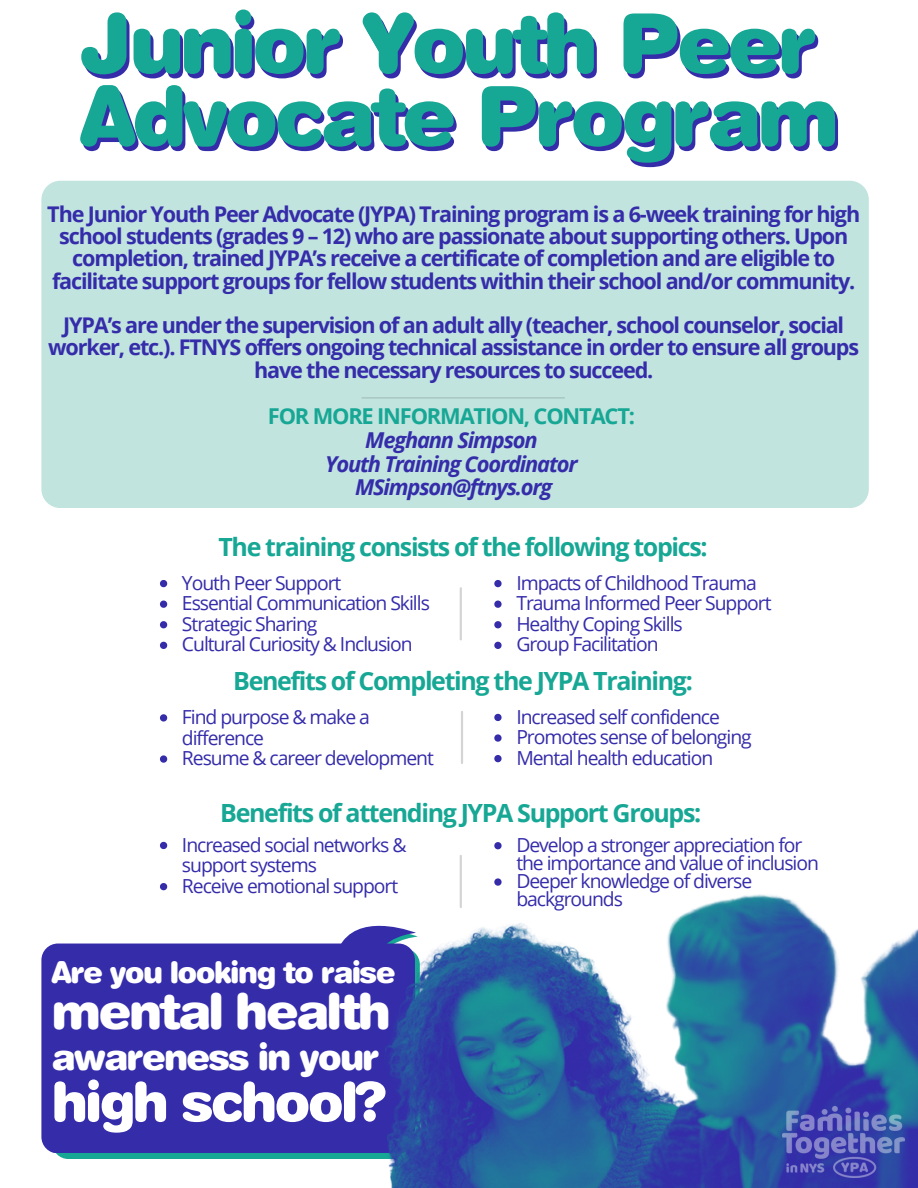
<style>
.page{position:relative;width:918px;height:1188px;background:#fff}
.page>*{position:absolute;margin:0;border:0;box-sizing:border-box;transform-origin:0 0}
.t1{font:900 82.65px "Helvetica Rounded LT Std";letter-spacing:-.055em;color:#17a795}
.t2{font:900 54.6px "Helvetica Rounded LT Std";letter-spacing:-.055em;color:#fff}
.t3{font:900 49.65px "Helvetica Rounded LT Std";letter-spacing:-.055em;color:#fff}
.t4{font:900 36.3px "Helvetica Rounded LT Std";letter-spacing:-.055em;color:#fff}
.t5{font:900 29.85px "Helvetica Rounded LT Std";letter-spacing:-.055em;color:#fff}
.t6{font:700 25.05px "Open Sans";letter-spacing:-.055em;color:#17a795}
.t7{font:italic 700 21.9px "Open Sans";letter-spacing:-.055em;color:#352caa}
.t8{font:700 21.9px "Open Sans";letter-spacing:-.055em;color:#17a795}
.t9{font:700 21.6px/22.2px "Open Sans";letter-spacing:-.055em;color:#352caa;text-align:center}
.t10{font:19.35px/20.5px "Open Sans";letter-spacing:-.055em;color:#352caa}
</style>
<div class="page">
<svg style="left:160px;top:580px;width:7px;height:7px"></svg>
<svg style="left:160px;top:601px;width:7px;height:7px"></svg>
<svg style="left:160px;top:621px;width:7px;height:7px"></svg>
<svg style="left:160px;top:642px;width:7px;height:7px"></svg>
<svg style="left:173px;top:926px;width:197px;height:18px"></svg>
<div style="left:52px;top:948px;width:368px;height:211px;background:#17a795;border-radius:16px"></div>
<div style="left:41px;top:944px;width:374px;height:209px;background:#352caa;border-radius:16px"></div>
<img style="left:370px;top:889px;width:548px;height:299px">
<img style="left:782px;top:1107px;width:123px;height:70px">
<hr style="left:460px;top:588px;width:2px;height:51px;background:#000">
<div style="left:41px;top:181px;width:828px;height:327px;background:#c1e4df;border-radius:19px"></div>
<svg style="left:494px;top:580px;width:8px;height:7px"></svg>
<svg style="left:494px;top:601px;width:8px;height:7px"></svg>
<svg style="left:494px;top:621px;width:8px;height:7px"></svg>
<svg style="left:494px;top:642px;width:8px;height:7px"></svg>
<svg style="left:160px;top:714px;width:7px;height:8px"></svg>
<svg style="left:160px;top:755px;width:7px;height:8px"></svg>
<svg style="left:494px;top:714px;width:8px;height:7px"></svg>
<svg style="left:494px;top:734px;width:8px;height:8px"></svg>
<svg style="left:494px;top:755px;width:8px;height:7px"></svg>
<svg style="left:160px;top:842px;width:7px;height:7px"></svg>
<svg style="left:160px;top:883px;width:7px;height:7px"></svg>
<svg style="left:494px;top:842px;width:8px;height:7px"></svg>
<svg style="left:494px;top:878px;width:8px;height:8px"></svg>
<hr style="left:461px;top:712px;width:2px;height:51px;background:#000">
<hr style="left:460px;top:856px;width:2px;height:51px;background:#000">
<hr style="left:362px;top:397px;width:203px;height:1px;background:#000">
<p class="t1" style="left:79px;top:12px;width:740px">Junior Youth Peer</p>
<p class="t1" style="left:80px;top:85px;width:761px">Advocate Program</p>
<p class="t9" style="left:47px;top:202px;width:814px">The Junior Youth Peer Advocate (JYPA) Training program is a 6-week training for high school students (grades 9 – 12) who are passionate about supporting others. Upon completion, trained JYPA’s receive a certificate of completion and are eligible to facilitate support groups for fellow students within their school and/or community.</p>
<p class="t9" style="left:48px;top:314px;width:812px">JYPA’s are under the supervision of an adult ally (teacher, school counselor, social worker, etc.). FTNYS offers ongoing technical assistance in order to ensure all groups have the necessary resources to succeed.</p>
<p class="t8" style="left:268px;top:401px;width:369px">FOR MORE INFORMATION, CONTACT:</p>
<p class="t7" style="left:365px;top:425px;width:174px">Meghann Simpson</p>
<p class="t7" style="left:325px;top:448px;width:254px">Youth Training Coordinator</p>
<p class="t7" style="left:355px;top:472px;width:199px">MSimpson@ftnys.org</p>
<p class="t6" style="left:218px;top:529px;width:491px">The training consists of the following topics:</p>
<p class="t10" style="left:516px;top:572px;width:242px">Impacts of Childhood Trauma</p>
<p class="t10" style="left:516px;top:592px;width:257px">Trauma Informed Peer Support</p>
<p class="t10" style="left:516px;top:613px;width:168px">Healthy Coping Skills</p>
<p class="t10" style="left:516px;top:634px;width:144px">Group Facilitation</p>
<p class="t10" style="left:182px;top:572px;width:161px">Youth Peer Support</p>
<p class="t10" style="left:182px;top:592px;width:249px">Essential Communication Skills</p>
<p class="t10" style="left:182px;top:613px;width:137px">Strategic Sharing</p>
<p class="t10" style="left:182px;top:634px;width:232px">Cultural Curiosity &amp; Inclusion</p>
<p class="t6" style="left:233px;top:663px;width:461px">Benefits of Completing the JYPA Training:</p>
<p class="t10" style="left:516px;top:706px;width:205px">Increased self confidence</p>
<p class="t10" style="left:516px;top:726px;width:237px">Promotes sense of belonging</p>
<p class="t10" style="left:516px;top:747px;width:198px">Mental health education</p>
<p class="t10" style="left:182px;top:706px;width:190px">Find purpose &amp; make a difference</p>
<p class="t10" style="left:182px;top:747px;width:253px">Resume &amp; career development</p>
<p class="t6" style="left:220px;top:795px;width:482px">Benefits of attending JYPA Support Groups:</p>
<p class="t10" style="left:516px;top:835px;width:304px;line-height:18.1px">Develop a stronger appreciation for the importance and value of inclusion</p>
<p class="t10" style="left:516px;top:872px;width:238px;line-height:18.1px">Deeper knowledge of diverse backgrounds</p>
<p class="t10" style="left:182px;top:834px;width:226px">Increased social networks &amp; support systems</p>
<p class="t10" style="left:182px;top:875px;width:218px">Receive emotional support</p>
<p class="t5" style="left:52px;top:961px;width:346px">Are you looking to raise</p>
<p class="t3" style="left:52px;top:992px;width:341px">mental health</p>
<p class="t4" style="left:52px;top:1043px;width:330px">awareness in your</p>
<p class="t2" style="left:52px;top:1081px;width:337px">high school?</p>
</div>
